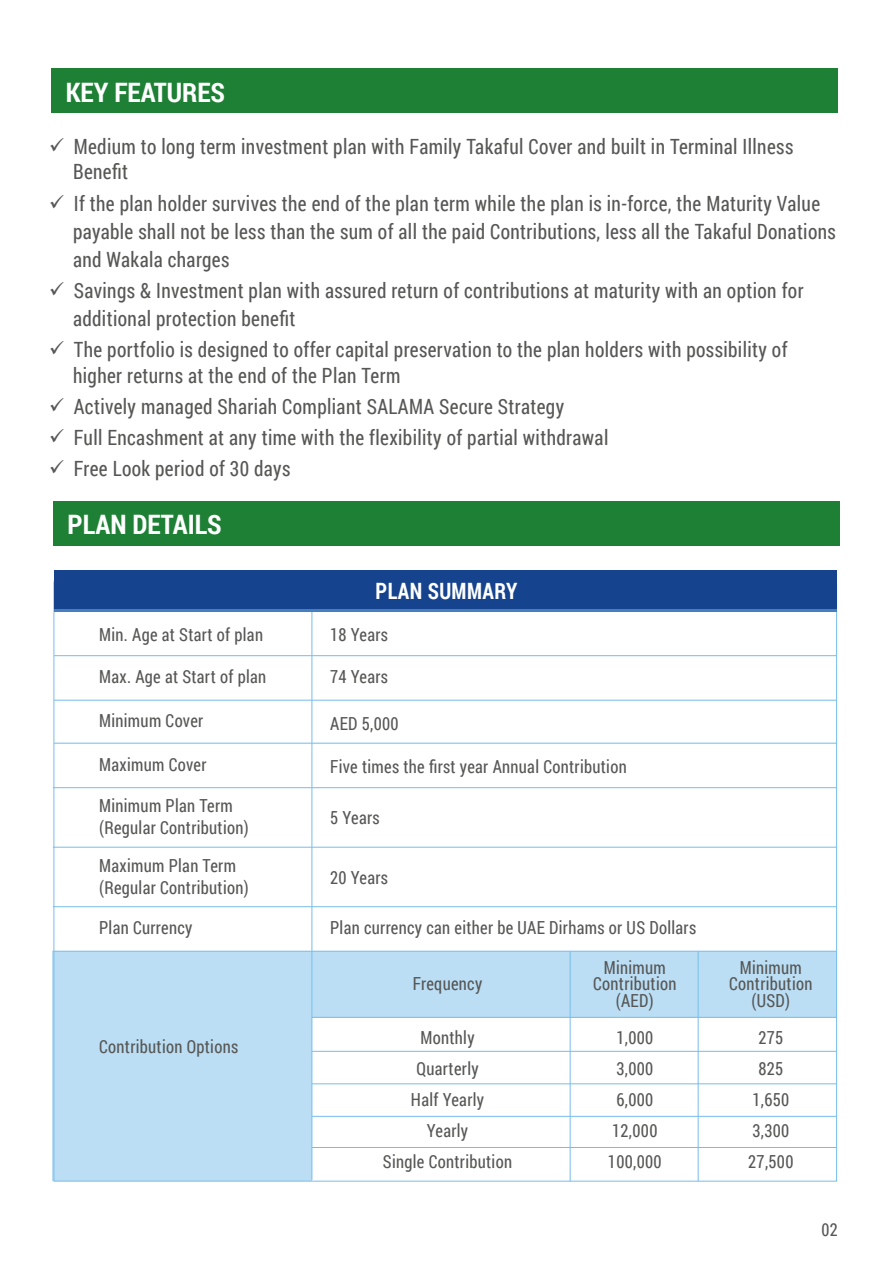
<style>
.page{position:relative;width:893px;height:1263px;background:#fff}
.page>*{position:absolute;margin:0;border:0;box-sizing:border-box;transform-origin:0 0}
.t1{font:700 26.7px "Roboto Condensed";color:#fff}
.t2{font:700 22.5px "Roboto Condensed";letter-spacing:.02em;color:#fff;scale:.92 1}
.t3{font:21px/28.2px "Roboto Condensed";letter-spacing:.02em;color:#575756;scale:.92 1}
.t4{font:18px/31.2px "Roboto Condensed";letter-spacing:.02em;color:#575756;text-align:center;scale:.92 1}
.t5{font:17.85px "Roboto Condensed";color:#575756;scale:.92 1}
</style>
<div class="page">
<div style="left:53px;top:501px;width:787px;height:45px;background:#1e8035"></div>
<div style="left:52px;top:69px;width:786px;height:44px;background:#1e8035"></div>
<svg style="left:53px;top:570px;width:784px;height:612px"></svg>
<div style="left:54px;top:570px;width:782px;height:42px;background:#15438d"></div>
<hr style="left:54px;top:609px;width:782px;height:3px;background:#78bdea">
<hr style="left:54px;top:742px;width:254px;height:3px;background:#78bdea">
<hr style="left:313px;top:742px;width:523px;height:3px;background:#78bdea">
<hr style="left:54px;top:655px;width:782px;height:1px;background:#78bdea">
<hr style="left:54px;top:700px;width:782px;height:1px;background:#78bdea">
<hr style="left:54px;top:743px;width:782px;height:1px;background:#78bdea">
<hr style="left:53px;top:787px;width:783px;height:1px;background:#78bdea">
<hr style="left:53px;top:847px;width:783px;height:1px;background:#78bdea">
<hr style="left:53px;top:906px;width:783px;height:1px;background:#78bdea">
<hr style="left:53px;top:951px;width:783px;height:1px;background:#78bdea">
<hr style="left:312px;top:1017px;width:524px;height:1px;background:#78bdea">
<hr style="left:312px;top:1051px;width:524px;height:1px;background:#78bdea">
<hr style="left:312px;top:1083px;width:524px;height:1px;background:#78bdea">
<hr style="left:312px;top:1116px;width:524px;height:1px;background:#78bdea">
<hr style="left:312px;top:1147px;width:524px;height:1px;background:#78bdea">
<hr style="left:570px;top:951px;width:1px;height:230px;background:#78bdea">
<hr style="left:698px;top:951px;width:1px;height:230px;background:#78bdea">
<div style="left:312px;top:951px;width:524px;height:66px;background:#bbdef4"></div>
<p class="t1" style="left:66px;top:73px;width:161px">KEY FEATURES</p>
<p class="t3" style="left:73px;top:133px;width:784px;line-height:25.2px;text-indent:-24px">✓ Medium to long term investment plan with Family Takaful Cover and built in Terminal Illness<br>Benefit</p>
<p class="t3" style="left:73px;top:188px;width:831px;text-indent:-24px">✓ If the plan holder survives the end of the plan term while the plan is in-force, the Maturity Value payable shall not be less than the sum of all the paid Contributions, less all the Takaful Donations and Wakala charges</p>
<p class="t3" style="left:73px;top:276px;width:796px;text-indent:-24px">✓ Savings &amp; Investment plan with assured return of contributions at maturity with an option for additional protection benefit</p>
<p class="t3" style="left:73px;top:337px;width:778px;line-height:25.2px;text-indent:-24px">✓ The portfolio is designed to offer capital preservation to the plan holders with possibility of higher returns at the end of the Plan Term</p>
<p class="t3" style="left:49px;top:391px;width:561px">✓ Actively managed Shariah Compliant SALAMA Secure Strategy</p>
<p class="t3" style="left:49px;top:423px;width:609px">✓ Full Encashment at any time with the flexibility of partial withdrawal</p>
<p class="t3" style="left:49px;top:454px;width:264px">✓ Free Look period of 30 days</p>
<p class="t1" style="left:68px;top:506px;width:156px">PLAN DETAILS</p>
<p class="t4" style="left:99px;top:619px;width:180px">Min. Age at Start of plan</p>
<p class="t4" style="left:99px;top:660px;width:183px">Max. Age at Start of plan</p>
<p class="t4" style="left:99px;top:704px;width:115px">Minimum Cover</p>
<p class="t4" style="left:99px;top:748px;width:118px">Maximum Cover</p>
<p class="t4" style="left:99px;top:793px;width:164px;line-height:22.2px;text-align:left">Minimum Plan Term (Regular Contribution)</p>
<p class="t4" style="left:99px;top:854px;width:164px;line-height:22.2px;text-align:left">Maximum Plan Term (Regular Contribution)</p>
<p class="t4" style="left:99px;top:912px;width:103px">Plan Currency</p>
<p class="t4" style="left:99px;top:1030px;width:153px">Contribution Options</p>
<p class="t2" style="left:376px;top:575px;width:156px">PLAN SUMMARY</p>
<p class="t4" style="left:330px;top:619px;width:65px">18 Years</p>
<p class="t4" style="left:330px;top:660px;width:65px">74 Years</p>
<p class="t4" style="left:330px;top:707px;width:76px">AED 5,000</p>
<p class="t4" style="left:330px;top:750px;width:324px">Five times the first year Annual Contribution</p>
<p class="t4" style="left:330px;top:801px;width:55px">5 Years</p>
<p class="t4" style="left:330px;top:861px;width:65px">20 Years</p>
<p class="t4" style="left:330px;top:912px;width:399px">Plan currency can either be UAE Dirhams or US Dollars</p>
<p class="t4" style="left:593px;top:959px;width:92px;line-height:16.2px">Minimum<br>Contribution (AED)</p>
<p class="t4" style="left:729px;top:959px;width:92px;line-height:16.2px">Minimum<br>Contribution (USD)</p>
<p class="t4" style="left:413px;top:967px;width:77px">Frequency</p>
<p class="t4" style="left:383px;top:1021px;width:142px">Monthly<br>Quarterly<br>Half Yearly<br>Yearly<br>Single Contribution</p>
<p class="t4" style="left:608px;top:1021px;width:60px">1,000<br>3,000<br>6,000<br>12,000<br>100,000</p>
<p class="t4" style="left:748px;top:1021px;width:51px">275<br>825<br>1,650<br>3,300<br>27,500</p>
<p class="t5" style="left:822px;top:1217px;width:19px">02</p>
</div>
